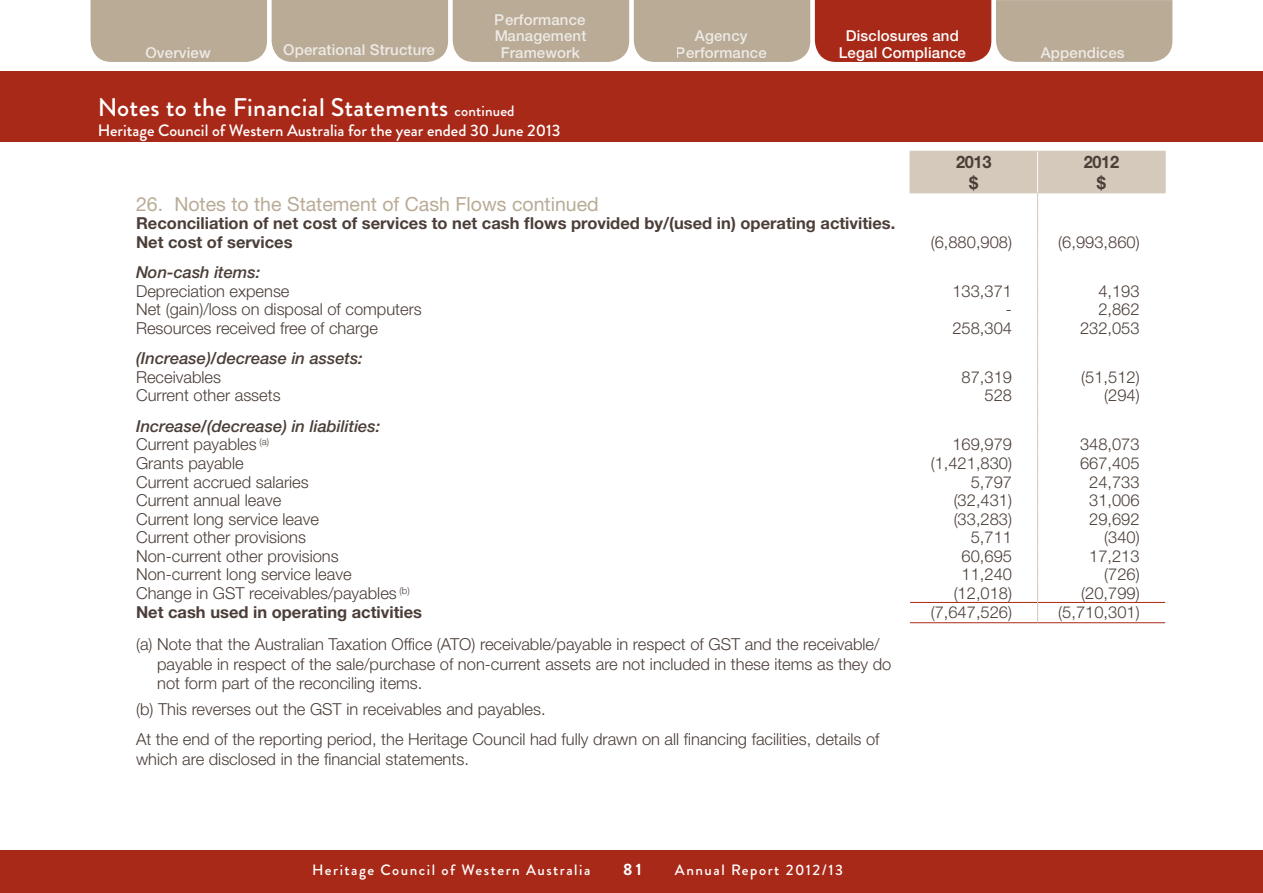
<style>
.page{position:relative;width:1263px;height:893px;background:#fff}
.page>*{position:absolute;margin:0;border:0;box-sizing:border-box;transform-origin:0 0}
.t1{font:500 25.5px "Brandon Grotesque";letter-spacing:.01em;color:#fff}
.t2{font:19.5px "Helvetica Neue LT Std";color:#b9ab96}
.t3{font:700 17.25px "Helvetica Neue LT Std";letter-spacing:-.02em;color:#4b3e38;scale:.95 1}
.t4{font:300 16.5px/19.5px "Helvetica Neue LT Std";color:#4b3e38}
.t5{font:700 16.5px/18.6px "Helvetica Neue LT Std";color:#4b3e38}
.t6{font:italic 500 16.5px/18.6px "Helvetica Neue LT Std";color:#4b3e38}
.t7{font:500 16.5px "Brandon Grotesque";color:#fff}
.t8{font:700 16.5px "Brandon Grotesque";color:#fff}
.t9{font:500 15px/16.5px "Helvetica Neue LT Std";letter-spacing:.01em;color:#fff;text-align:center}
.t10{font:500 15px "Brandon Grotesque";letter-spacing:.1em;color:#fff}
.s1{font-size:15px}
.s2{font-weight:300;font-style:normal}
</style>
<div class="page">
<div style="left:0;top:72px;width:1263px;height:70px;background:#a82918"></div>
<div style="left:0;top:850px;width:1263px;height:43px;background:#a82918"></div>
<hr style="left:910px;top:622px;width:127px;height:1px;background:#a82918">
<hr style="left:1037px;top:622px;width:128px;height:1px;background:#a82918">
<svg style="left:910px;top:151px;width:256px;height:471px"></svg>
<svg style="left:91px;top:0;width:1081px;height:62px;background:#b89985"></svg>
<p class="t9" style="left:494px;top:11px;width:94px">Performance<br>Management<br>Framework</p>
<p class="t9" style="left:676px;top:27px;width:92px">Agency<br>Performance</p>
<p class="t9" style="left:846px;top:27px;width:114px">Disclosures and</p>
<p class="t9" style="left:283px;top:41px;width:153px">Operational Structure</p>
<p class="t9" style="left:145px;top:44px;width:67px">Overview</p>
<p class="t9" style="left:839px;top:44px;width:129px">Legal Compliance</p>
<h1 class="t1" style="left:98px;top:89px;width:418px">Notes to the Financial Statements <span class="s1">continued</span></h1>
<p class="t7" style="left:98px;top:119px;width:464px">Heritage Council of Western Australia for the year ended 30 June 2013</p>
<p class="t9" style="left:1041px;top:44px;width:85px">Appendices</p>
<p class="t2" style="left:136px;top:192px;width:464px">26. Notes to the Statement of Cash Flows continued</p>
<p class="t5" style="left:136px;top:214px;width:759px">Reconciliation of net cost of services to net cash flows provided by/(used in) operating activities.<br>Net cost of services</p>
<p class="t3" style="left:956px;top:151px;width:39px">2013</p>
<p class="t3" style="left:1084px;top:151px;width:39px">2012</p>
<p class="t3" style="left:969px;top:172px;width:11px">$</p>
<p class="t3" style="left:1097px;top:172px;width:11px">$</p>
<p class="t4" style="left:931px;top:232px;width:83px">(6,880,908)</p>
<p class="t4" style="left:1058px;top:232px;width:83px">(6,993,860)</p>
<p class="t6" style="left:136px;top:263px;width:126px">Non-cash items:</p>
<p class="t4" style="left:136px;top:281px;width:155px">Depreciation expense</p>
<p class="t4" style="left:952px;top:281px;width:61px">133,371</p>
<p class="t4" style="left:1098px;top:281px;width:43px">4,193</p>
<p class="t4" style="left:136px;top:299px;width:287px">Net (gain)/loss on disposal of computers</p>
<p class="t4" style="left:1006px;top:299px;width:8px">-</p>
<p class="t4" style="left:1098px;top:299px;width:43px">2,862</p>
<p class="t4" style="left:136px;top:318px;width:243px">Resources received free of charge</p>
<p class="t4" style="left:952px;top:318px;width:61px">258,304</p>
<p class="t4" style="left:1080px;top:318px;width:61px">232,053</p>
<p class="t6" style="left:136px;top:349px;width:228px">(Increase)/decrease in assets:</p>
<p class="t4" style="left:136px;top:367px;width:86px">Receivables</p>
<p class="t4" style="left:962px;top:367px;width:52px">87,319</p>
<p class="t4" style="left:1081px;top:367px;width:60px">(51,512)</p>
<p class="t4" style="left:136px;top:385px;width:146px">Current other assets</p>
<p class="t4" style="left:984px;top:385px;width:29px">528</p>
<p class="t4" style="left:1104px;top:385px;width:37px">(294)</p>
<p class="t6" style="left:136px;top:416px;width:246px">Increase/(decrease) in liabilities:<br><span class="s2">Current payables</span> <sup>(a)</sup></p>
<p class="t4" style="left:952px;top:434px;width:61px">169,979</p>
<p class="t4" style="left:1080px;top:434px;width:61px">348,073</p>
<p class="t4" style="left:136px;top:453px;width:109px">Grants payable</p>
<p class="t4" style="left:931px;top:453px;width:83px">(1,421,830)</p>
<p class="t4" style="left:1080px;top:453px;width:61px">667,405</p>
<p class="t4" style="left:136px;top:472px;width:174px">Current accrued salaries</p>
<p class="t4" style="left:971px;top:472px;width:43px">5,797</p>
<p class="t4" style="left:1089px;top:472px;width:52px">24,733</p>
<p class="t4" style="left:136px;top:490px;width:147px">Current annual leave</p>
<p class="t4" style="left:954px;top:490px;width:60px">(32,431)</p>
<p class="t4" style="left:1089px;top:490px;width:52px">31,006</p>
<p class="t4" style="left:136px;top:509px;width:184px">Current long service leave</p>
<p class="t4" style="left:954px;top:509px;width:60px">(33,283)</p>
<p class="t4" style="left:1089px;top:509px;width:52px">29,692</p>
<p class="t4" style="left:136px;top:527px;width:171px">Current other provisions</p>
<p class="t4" style="left:971px;top:527px;width:43px">5,711</p>
<p class="t4" style="left:1104px;top:527px;width:37px">(340)</p>
<p class="t4" style="left:136px;top:546px;width:204px">Non-current other provisions</p>
<p class="t4" style="left:962px;top:546px;width:52px">60,695</p>
<p class="t4" style="left:1089px;top:546px;width:52px">17,213</p>
<p class="t4" style="left:136px;top:564px;width:217px">Non-current long service leave</p>
<p class="t4" style="left:962px;top:564px;width:52px">11,240</p>
<p class="t4" style="left:1104px;top:564px;width:37px">(726)</p>
<p class="t4" style="left:136px;top:583px;width:275px">Change in GST receivables/payables <sup>(b)</sup></p>
<p class="t4" style="left:954px;top:583px;width:60px">(12,018)</p>
<p class="t4" style="left:1081px;top:583px;width:60px">(20,799)</p>
<p class="t5" style="left:136px;top:603px;width:287px">Net cash used in operating activities</p>
<p class="t4" style="left:931px;top:602px;width:83px">(7,647,526)</p>
<p class="t4" style="left:1058px;top:602px;width:83px">(5,710,301)</p>
<p class="t4" style="left:157px;top:634px;width:736px;text-indent:-21px">(a) Note that the Australian Taxation Office (ATO) receivable/payable in respect of GST and the receivable/ payable in respect of the sale/purchase of non-current assets are not included in these items as they do not form part of the reconciling items.</p>
<p class="t4" style="left:136px;top:694px;width:745px;line-height:30.3px">(b) This reverses out the GST in receivables and payables.<br>At the end of the reporting period, the Heritage Council had fully drawn on all financing facilities, details of</p>
<p class="t4" style="left:136px;top:749px;width:334px">which are disclosed in the financial statements.</p>
<p class="t10" style="left:312px;top:860px;width:280px">Heritage Council of Western Australia</p>
<p class="t8" style="left:623px;top:858px;width:20px">81</p>
<p class="t10" style="left:675px;top:860px;width:170px">Annual Report 2012/13</p>
</div>
